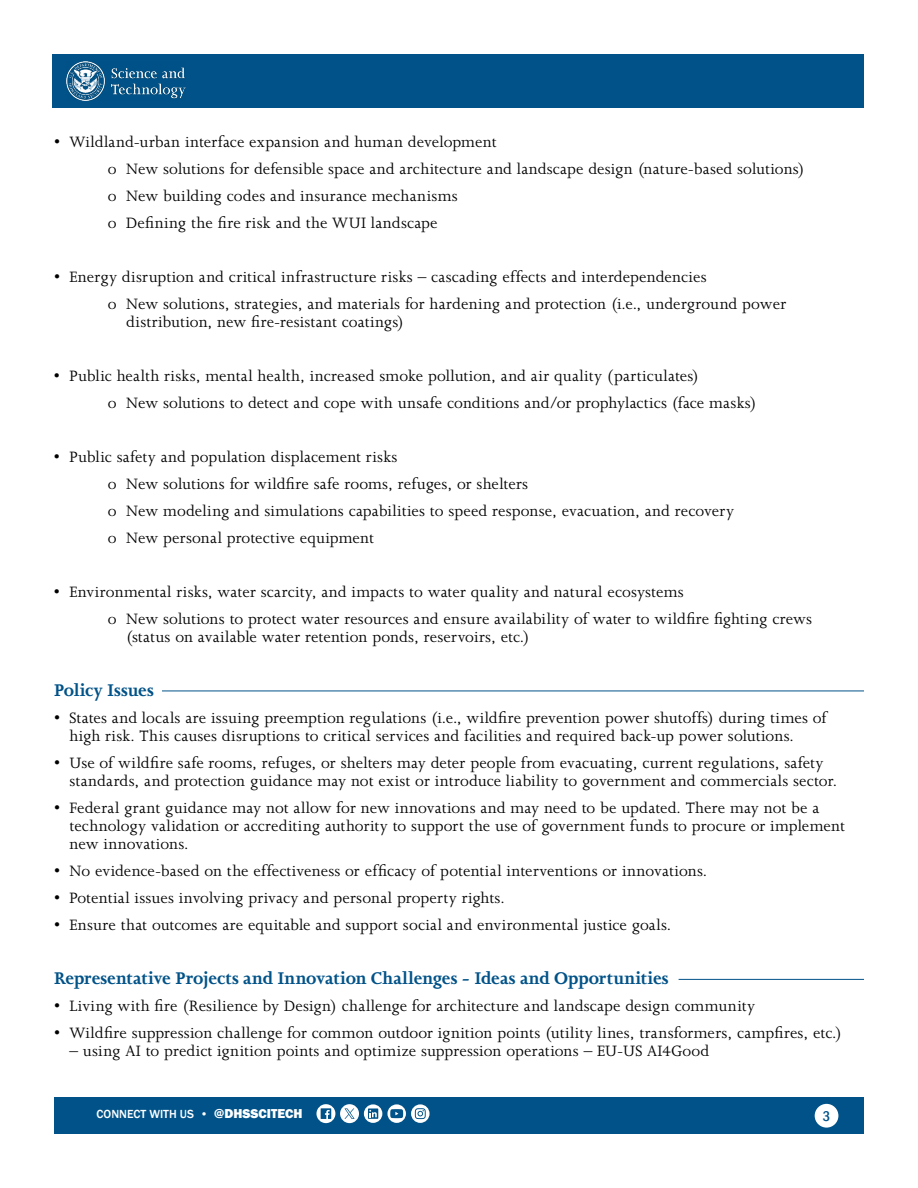
<style>
.page{position:relative;width:918px;height:1188px;background:#fff}
.page>*{position:absolute;margin:0;border:0;box-sizing:border-box;transform-origin:0 0}
.t1{font:700 19.5px "Joanna MT Std";letter-spacing:-.005em;color:#005288}
.t2{font:17.25px/27px "Joanna MT Std";letter-spacing:.01em;color:#000}
.t3{font:500 condensed 14.55px "Franklin Gothic";color:#005288}
.t4{font:500 12.15px "Franklin Gothic";color:#fff}
.s1{font-weight:800;font-size:13.35px}
</style>
<div class="page">
<div style="left:53px;top:54px;width:811px;height:54px;background:#005288"></div>
<div style="left:54px;top:1097px;width:810px;height:37px;background:#005288"></div>
<div style="left:815px;top:1104px;width:23px;height:24px;background:#fff;border-radius:50%"></div>
<img style="left:66px;top:62px;width:119px;height:38px">
<svg style="left:316px;top:1104px;width:19px;height:19px"></svg>
<svg style="left:364px;top:1104px;width:66px;height:19px"></svg>
<div style="left:340px;top:1104px;width:19px;height:19px;background:#fff;border-radius:50%"></div>
<svg style="left:344px;top:1108px;width:11px;height:11px"></svg>
<hr style="left:162px;top:691px;width:702px;height:1px;background:#005288">
<hr style="left:679px;top:979px;width:185px;height:1px;background:#005288">
<p class="t2" style="left:108px;top:129px;width:698px;text-indent:-54px">• Wildland-urban interface expansion and human development<br>o New solutions for defensible space and architecture and landscape design (nature-based solutions) o New building codes and insurance mechanisms<br>o Defining the fire risk and the WUI landscape</p>
<p class="t2" style="left:108px;top:264px;width:680px;text-indent:-54px">• Energy disruption and critical infrastructure risks – cascading effects and interdependencies<br>o New solutions, strategies, and materials for hardening and protection (i.e., underground power</p>
<p class="t2" style="left:126px;top:309px;width:279px">distribution, new fire-resistant coatings)</p>
<p class="t2" style="left:108px;top:363px;width:650px;text-indent:-54px">• Public health risks, mental health, increased smoke pollution, and air quality (particulates)<br>o New solutions to detect and cope with unsafe conditions and/or prophylactics (face masks)</p>
<p class="t2" style="left:108px;top:444px;width:628px;text-indent:-54px">• Public safety and population displacement risks<br>o New solutions for wildfire safe rooms, refuges, or shelters<br>o New modeling and simulations capabilities to speed response, evacuation, and recovery o New personal protective equipment</p>
<p class="t2" style="left:108px;top:579px;width:706px;text-indent:-54px">• Environmental risks, water scarcity, and impacts to water quality and natural ecosystems<br>o New solutions to protect water resources and ensure availability of water to wildfire fighting crews</p>
<p class="t2" style="left:126px;top:624px;width:405px">(status on available water retention ponds, reservoirs, etc.)</p>
<p class="t1" style="left:54px;top:680px;width:102px">Policy Issues</p>
<p class="t2" style="left:70px;top:709px;width:759px;line-height:18px;text-indent:-16px">• States and locals are issuing preemption regulations (i.e., wildfire prevention power shutoffs) during times of high risk. This causes disruptions to critical services and facilities and required back-up power solutions.</p>
<p class="t2" style="left:70px;top:754px;width:769px;line-height:18px;text-indent:-16px">• Use of wildfire safe rooms, refuges, or shelters may deter people from evacuating, current regulations, safety standards, and protection guidance may not exist or introduce liability to government and commercials sector.</p>
<p class="t2" style="left:70px;top:799px;width:777px;line-height:18px;text-indent:-16px">• Federal grant guidance may not allow for new innovations and may need to be updated. There may not be a technology validation or accrediting authority to support the use of government funds to procure or implement new innovations.</p>
<p class="t2" style="left:54px;top:858px;width:655px">• No evidence-based on the effectiveness or efficacy of potential interventions or innovations.</p>
<p class="t2" style="left:54px;top:885px;width:452px">• Potential issues involving privacy and personal property rights.</p>
<p class="t2" style="left:54px;top:912px;width:619px">• Ensure that outcomes are equitable and support social and environmental justice goals.</p>
<p class="t1" style="left:54px;top:968px;width:616px">Representative Projects and Innovation Challenges - Ideas and Opportunities</p>
<p class="t2" style="left:54px;top:993px;width:703px">• Living with fire (Resilience by Design) challenge for architecture and landscape design community</p>
<p class="t2" style="left:54px;top:1020px;width:789px">• Wildfire suppression challenge for common outdoor ignition points (utility lines, transformers, campfires, etc.)</p>
<p class="t2" style="left:70px;top:1038px;width:641px">– using AI to predict ignition points and optimize suppression operations – EU-US AI4Good</p>
<p class="t4" style="left:97px;top:1107px;width:207px">CONNECT WITH US • <span class="s1">@DHSSCITECH</span></p>
<p class="t3" style="left:823px;top:1106px;width:9px">3</p>
</div>
